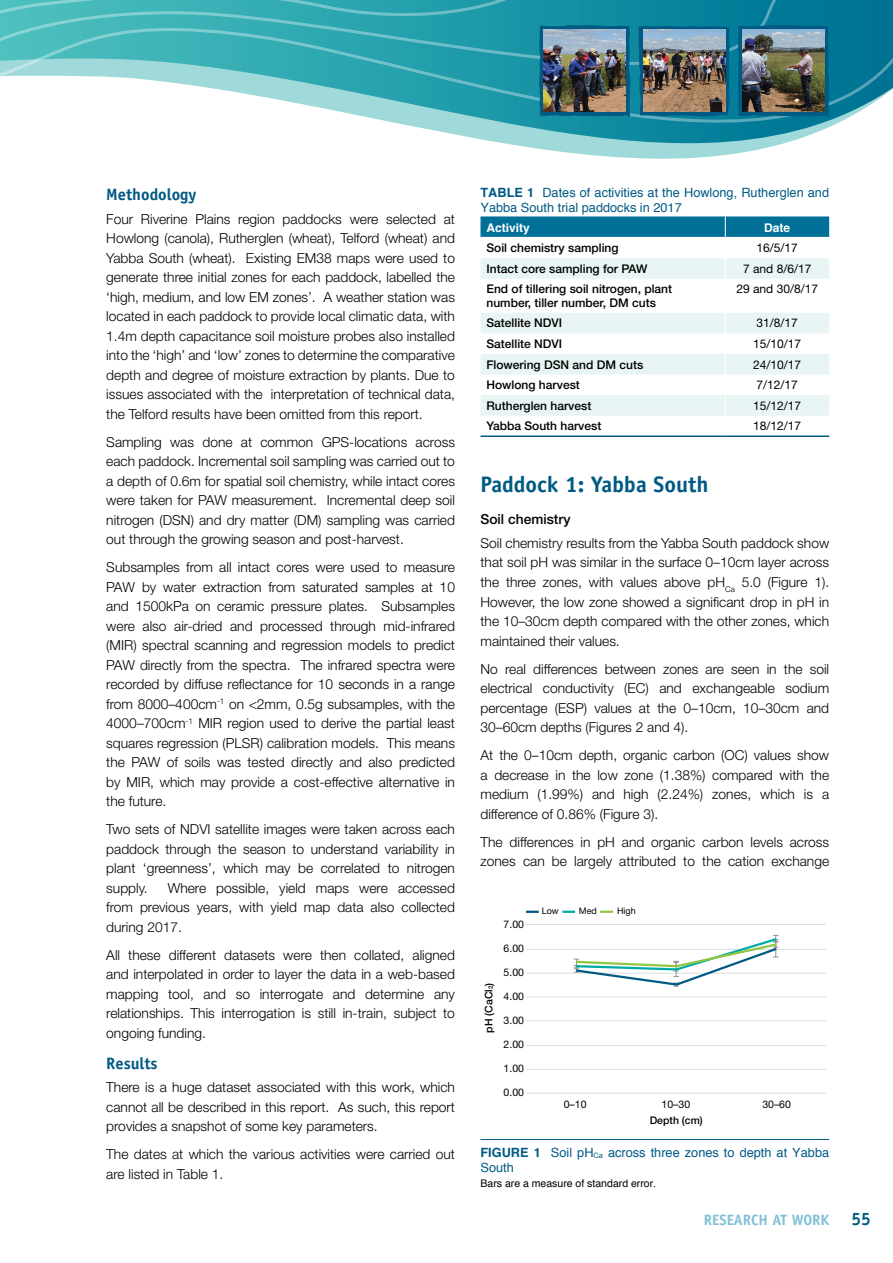
<style>
.page{position:relative;width:893px;height:1263px;background:#fff}
.page>*{position:absolute;margin:0;border:0;box-sizing:border-box;transform-origin:0 0}
.t1{font:700 22.5px "Officina Sans";color:#005a84}
.t2{font:700 16.5px "Officina Sans";color:#005a84}
.t3{font:700 15px "Officina Sans";color:#81c1d6}
.t4{font:300 13.8px/19.5px "Helvetica Neue LT Std";color:#000;text-align:justify}
.t5{font:500 13.8px "Helvetica Neue";color:#000}
.t6{font:12.75px/15.3px "Helvetica";color:#005a84}
.t7{font:500 12px/13.5px "Helvetica Neue LT Std";color:#000}
.t8{font:12px "Helvetica Neue LT Std";color:#000}
.t9{font:700 12px "Helvetica";color:#fff}
.t10{font:10.5px "Helvetica Neue LT Std";color:#000}
.t11{font:10.5px "Helvetica";color:#000}
.t12{font:500 10.5px "Helvetica Neue LT Std";color:#000}
.t13{font:9px "Helvetica Neue LT Std";color:#000}
.s1{font-weight:700}
.s2{font-size:6.15px}
.s3{font-size:18px;color:#005a84}
</style>
<div class="page">
<svg style="left:480px;top:313px;width:349px;height:103px;fill:#e8f5f4"></svg>
<div style="left:480px;top:258px;width:349px;height:21px;background:#e8f5f4"></div>
<svg style="left:725px;top:313px;width:1px;height:103px"></svg>
<hr style="left:480px;top:435px;width:245px;height:2px;background:#005a84">
<hr style="left:725px;top:435px;width:104px;height:2px;background:#005a84">
<hr style="left:480px;top:1139px;width:349px;height:1px;background:#005a84">
<hr style="left:526px;top:1069px;width:300px;height:1px;background:#dcddde">
<hr style="left:526px;top:1045px;width:300px;height:1px;background:#dcddde">
<hr style="left:526px;top:1020px;width:300px;height:1px;background:#dcddde">
<hr style="left:526px;top:997px;width:300px;height:1px;background:#dcddde">
<hr style="left:526px;top:973px;width:300px;height:1px;background:#dcddde">
<hr style="left:526px;top:949px;width:300px;height:1px;background:#dcddde">
<hr style="left:526px;top:924px;width:300px;height:1px;background:#dcddde">
<hr style="left:526px;top:1093px;width:300px;height:1px;background:#dcddde">
<svg style="left:573px;top:935px;width:206px;height:52px"></svg>
<svg style="left:526px;top:911px;width:13px;height:2px"></svg>
<svg style="left:562px;top:911px;width:13px;height:2px"></svg>
<svg style="left:600px;top:911px;width:13px;height:2px"></svg>
<svg style="left:480px;top:145px;width:350px;height:93px"></svg>
<svg style="left:630px;top:124px;width:206px;height:21px;background:#48a4b5"></svg>
<svg style="left:630px;top:99px;width:249px;height:25px"></svg>
<svg style="left:630px;top:0;width:263px;height:99px;background:#067b98"></svg>
<svg style="left:638px;top:26px;width:92px;height:91px;background:#116a8d"></svg>
<svg style="left:738px;top:25px;width:91px;height:92px;background:#0d6589"></svg>
<svg style="left:0;top:0;width:630px;height:158px"></svg>
<img style="left:543px;top:30px;width:82px;height:82px">
<img style="left:643px;top:30px;width:82px;height:82px">
<img style="left:742px;top:30px;width:82px;height:82px">
<p class="t2" style="left:106px;top:184px;width:92px">Methodology</p>
<p class="t4" style="left:106px;top:209px;width:350px">Four Riverine Plains region paddocks were selected at Howlong (canola), Rutherglen (wheat), Telford (wheat) and Yabba South (wheat). Existing EM38 maps were used to generate three initial zones for each paddock, labelled the ‘high, medium, and low EM zones’. A weather station was located in each paddock to provide local climatic data, with 1.4m depth capacitance soil moisture probes also installed into the ‘high’ and ‘low’ zones to determine the comparative depth and degree of moisture extraction by plants. Due to issues associated with the interpretation of technical data, the Telford results have been omitted from this report.</p>
<p class="t4" style="left:106px;top:432px;width:350px">Sampling was done at common GPS-locations across each paddock. Incremental soil sampling was carried out to a depth of 0.6m for spatial soil chemistry, while intact cores were taken for PAW measurement. Incremental deep soil nitrogen (DSN) and dry matter (DM) sampling was carried out through the growing season and post-harvest.</p>
<p class="t4" style="left:106px;top:557px;width:350px">Subsamples from all intact cores were used to measure PAW by water extraction from saturated samples at 10 and 1500kPa on ceramic pressure plates. Subsamples were also air-dried and processed through mid-infrared (MIR) spectral scanning and regression models to predict PAW directly from the spectra. The infrared spectra were recorded by diffuse reflectance for 10 seconds in a range from 8000–400cm<sup>-1</sup> on &lt;2mm, 0.5g subsamples, with the 4000–700cm<sup>-1</sup> MIR region used to derive the partial least squares regression (PLSR) calibration models. This means the PAW of soils was tested directly and also predicted by MIR, which may provide a cost-effective alternative in the future.</p>
<p class="t4" style="left:106px;top:819px;width:350px">Two sets of NDVI satellite images were taken across each paddock through the season to understand variability in plant ‘greenness’, which may be correlated to nitrogen supply.</p>
<p class="t4" style="left:106px;top:878px;width:350px;text-indent:62px">Where possible, yield maps were accessed from previous years, with yield map data also collected during 2017.</p>
<p class="t4" style="left:106px;top:945px;width:350px">All these different datasets were then collated, aligned and interpolated in order to layer the data in a web-based mapping tool, and so interrogate and determine any relationships. This interrogation is still in-train, subject to ongoing funding.</p>
<p class="t2" style="left:106px;top:1053px;width:53px">Results</p>
<p class="t4" style="left:106px;top:1077px;width:350px">There is a huge dataset associated with this work, which cannot all be described in this report. As such, this report provides a snapshot of some key parameters.</p>
<p class="t4" style="left:106px;top:1144px;width:350px">The dates at which the various activities were carried out are listed in Table 1.</p>
<p class="t6" style="left:480px;top:184px;width:350px"><span class="s1">TABLE 1</span> Dates of activities at the Howlong, Rutherglen and<br>Yabba South trial paddocks in 2017</p>
<p class="t9" style="left:486px;top:220px;width:45px">Activity</p>
<p class="t9" style="left:764px;top:220px;width:28px">Date</p>
<p class="t7" style="left:486px;top:241px;width:134px">Soil chemistry sampling</p>
<p class="t8" style="left:757px;top:241px;width:43px">16/5/17</p>
<p class="t7" style="left:486px;top:262px;width:163px">Intact core sampling for PAW</p>
<p class="t8" style="left:743px;top:261px;width:70px">7 and 8/6/17</p>
<p class="t7" style="left:486px;top:282px;width:187px">End of tillering soil nitrogen, plant number, tiller number, DM cuts</p>
<p class="t8" style="left:736px;top:282px;width:83px">29 and 30/8/17</p>
<p class="t7" style="left:486px;top:316px;width:77px">Satellite NDVI</p>
<p class="t8" style="left:757px;top:316px;width:43px">31/8/17</p>
<p class="t7" style="left:486px;top:337px;width:77px">Satellite NDVI</p>
<p class="t8" style="left:753px;top:337px;width:50px">15/10/17</p>
<p class="t7" style="left:486px;top:357px;width:158px">Flowering DSN and DM cuts</p>
<p class="t8" style="left:753px;top:357px;width:50px">24/10/17</p>
<p class="t7" style="left:486px;top:378px;width:95px">Howlong harvest</p>
<p class="t8" style="left:757px;top:378px;width:43px">7/12/17</p>
<p class="t7" style="left:486px;top:399px;width:106px">Rutherglen harvest</p>
<p class="t8" style="left:753px;top:398px;width:50px">15/12/17</p>
<p class="t7" style="left:486px;top:419px;width:116px">Yabba South harvest</p>
<p class="t8" style="left:753px;top:419px;width:50px">18/12/17</p>
<h1 class="t1" style="left:480px;top:470px;width:229px">Paddock 1: Yabba South</h1>
<p class="t5" style="left:480px;top:511px;width:91px">Soil chemistry</p>
<p class="t4" style="left:480px;top:533px;width:350px">Soil chemistry results from the Yabba South paddock show that soil pH was similar in the surface 0–10cm layer across the three zones, with values above pH<sub>Ca</sub> 5.0 (Figure 1).<br>However, the low zone showed a significant drop in pH in the 10–30cm depth compared with the other zones, which maintained their values.</p>
<p class="t4" style="left:480px;top:658px;width:350px">No real differences between zones are seen in the soil electrical conductivity (EC) and exchangeable sodium percentage (ESP) values at the 0–10cm, 10–30cm and 30–60cm depths (Figures 2 and 4).</p>
<p class="t4" style="left:480px;top:745px;width:350px">At the 0–10cm depth, organic carbon (OC) values show a decrease in the low zone (1.38%) compared with the medium (1.99%) and high (2.24%) zones, which is a difference of 0.86% (Figure 3).</p>
<p class="t4" style="left:480px;top:831px;width:350px">The differences in pH and organic carbon levels across zones can be largely attributed to the cation exchange</p>
<p class="t12" style="left:482px;top:1032px;width:51px;rotate:-90deg">pH (CaCl<span class="s2">2</span>)</p>
<p class="t10" style="left:504px;top:918px;width:22px">7.00</p>
<p class="t10" style="left:504px;top:942px;width:22px">6.00</p>
<p class="t10" style="left:504px;top:966px;width:22px">5.00</p>
<p class="t10" style="left:504px;top:990px;width:22px">4.00</p>
<p class="t10" style="left:504px;top:1014px;width:22px">3.00</p>
<p class="t10" style="left:504px;top:1038px;width:22px">2.00</p>
<p class="t10" style="left:504px;top:1062px;width:22px">1.00</p>
<p class="t10" style="left:504px;top:1086px;width:22px">0.00</p>
<p class="t13" style="left:542px;top:906px;width:18px">Low</p>
<p class="t13" style="left:579px;top:906px;width:20px">Med</p>
<p class="t13" style="left:617px;top:906px;width:20px">High</p>
<p class="t10" style="left:564px;top:1098px;width:24px">0–10</p>
<p class="t10" style="left:662px;top:1098px;width:30px">10–30</p>
<p class="t10" style="left:762px;top:1098px;width:30px">30–60</p>
<p class="t12" style="left:650px;top:1114px;width:55px">Depth (cm)</p>
<p class="t6" style="left:480px;top:1144px;width:350px"><span class="s1">FIGURE 1</span> Soil pH<sub>Ca</sub> across three zones to depth at Yabba<br>South</p>
<p class="t11" style="left:480px;top:1176px;width:177px">Bars are a measure of standard error.</p>
<p class="t13" style="left:579px;top:1185px;width:20px">Med</p>
<p class="t13" style="left:617px;top:1185px;width:20px">High</p>
<p class="t3" style="left:704px;top:1210px;width:168px">RESEARCH AT WORK <span class="s3">55</span></p>
</div>
